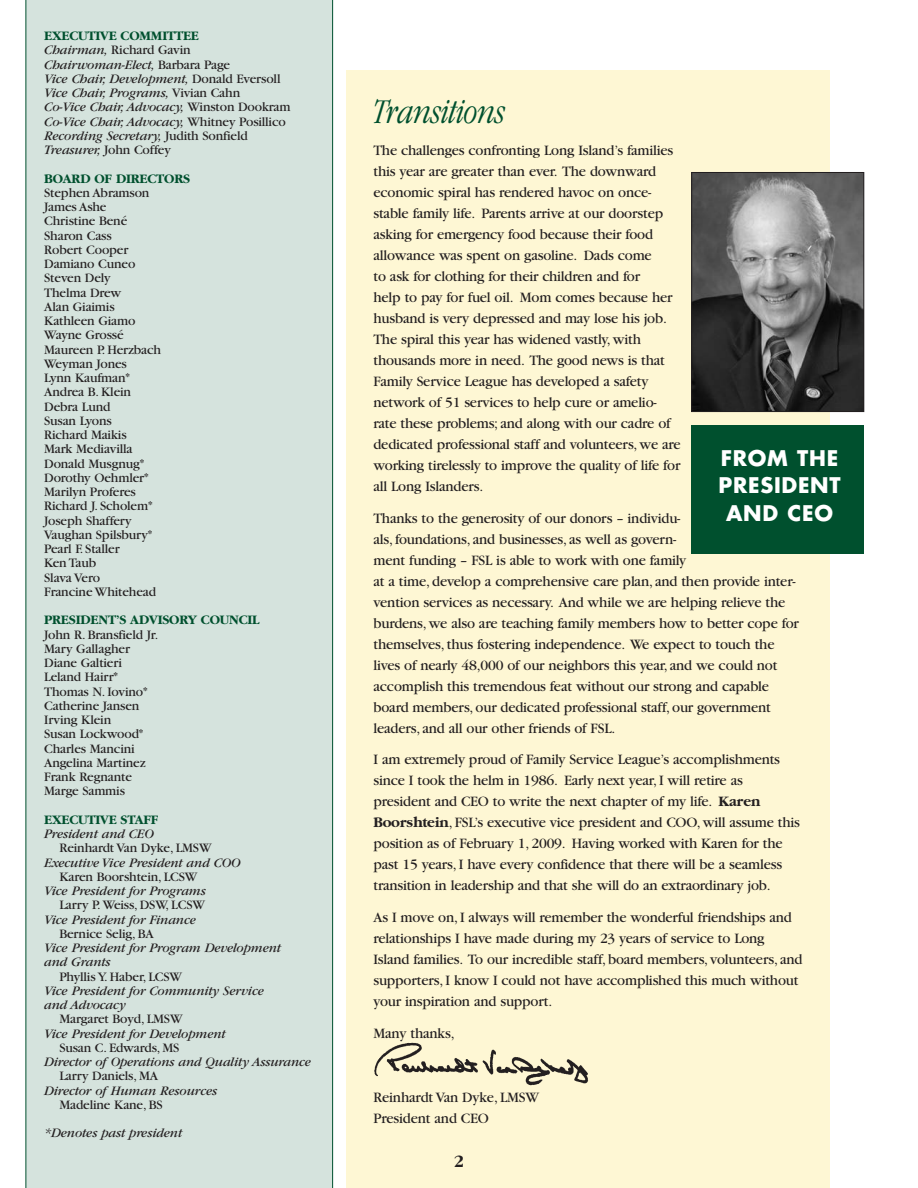
<style>
.page{position:relative;width:918px;height:1188px;background:#fff}
.page>*{position:absolute;margin:0;border:0;box-sizing:border-box;transform-origin:0 0}
.t1{font:italic 300 condensed 36px "Garamond";letter-spacing:-.01em;color:#00502e}
.t2{font:700 21px/27.3px "Futura";letter-spacing:.035em;color:#fff;text-align:center}
.t3{font:700 18px "Garamond";color:#231f20}
.t4{font:15px/21px "Garamond";letter-spacing:-.015em;color:#231f20}
.t5{font:13.5px/14.2px "Garamond";letter-spacing:-.01em;color:#231f20}
.t6{font:italic 13.5px/14.2px "Garamond";letter-spacing:-.01em;color:#231f20}
.t7{font:700 13.5px "Garamond";letter-spacing:-.01em;color:#00502e}
.s1{font-weight:700;font-style:normal;color:#00502e}
.s2{font-style:normal}
.s3{font-weight:700}
</style>
<div class="page">
<div style="left:346px;top:70px;width:484px;height:1118px;background:#fef7d4"></div>
<div style="left:26px;top:0;width:307px;height:1188px;background:#d5e3dd"></div>
<img style="left:694px;top:174px;width:168px;height:236px">
<div style="left:692px;top:172px;width:172px;height:240px;border:1px solid #231f20"></div>
<div style="left:692px;top:425px;width:172px;height:129px;background:#00502e"></div>
<img style="left:374px;top:1042px;width:215px;height:44px">
<p class="t6" style="left:44px;top:30px;width:248px"><span class="s1">EXECUTIVE COMMITTEE<br></span>Chairman, <span class="s2">Richard Gavin </span>Chairwoman-Elect, <span class="s2">Barbara Page<br></span>Vice Chair, Development, <span class="s2">Donald Eversoll </span>Vice Chair, Programs, <span class="s2">Vivian Cahn<br></span>Co-Vice Chair, Advocacy, <span class="s2">Winston Dookram </span>Co-Vice Chair, Advocacy, <span class="s2">Whitney Posillico </span>Recording Secretary, <span class="s2">Judith Sonfield </span>Treasurer, <span class="s2">John Coffey</span></p>
<p class="t7" style="left:44px;top:170px;width:147px">BOARD OF DIRECTORS</p>
<p class="t5" style="left:44px;top:187px;width:118px">Stephen Abramson<br>James Ashe<br>Christine Bené<br>Sharon Cass<br>Robert Cooper<br>Damiano Cuneo<br>Steven Dely<br>Thelma Drew<br>Alan Giaimis<br>Kathleen Giamo<br>Wayne Grossé<br>Maureen P. Herzbach<br>Weyman Jones<br>Lynn Kaufman*<br>Andrea B. Klein<br>Debra Lund<br>Susan Lyons<br>Richard Maikis<br>Mark Mediavilla<br>Donald Musgnug*<br>Dorothy Oehmler*<br>Marilyn Proferes<br>Richard J. Scholem*<br>Joseph Shaffery<br>Vaughan Spilsbury*<br>Pearl F. Staller<br>Ken Taub<br>Slava Vero<br>Francine Whitehead</p>
<p class="t7" style="left:44px;top:612px;width:217px">PRESIDENT’S ADVISORY COUNCIL</p>
<p class="t5" style="left:44px;top:629px;width:116px">John R. Bransfield Jr.<br>Mary Gallagher<br>Diane Galtieri<br>Leland Hairr*<br>Thomas N. Iovino*<br>Catherine Jansen<br>Irving Klein<br>Susan Lockwood*<br>Charles Mancini<br>Angelina Martinez<br>Frank Regnante<br>Marge Sammis</p>
<p class="t7" style="left:44px;top:811px;width:116px">EXECUTIVE STAFF</p>
<p class="t6" style="left:44px;top:828px;width:111px">President and CEO</p>
<p class="t5" style="left:59px;top:842px;width:154px">Reinhardt Van Dyke, LMSW</p>
<p class="t6" style="left:44px;top:857px;width:198px">Executive Vice President and COO</p>
<p class="t5" style="left:59px;top:871px;width:140px">Karen Boorshtein, LCSW</p>
<p class="t6" style="left:44px;top:885px;width:163px">Vice President for Programs</p>
<p class="t5" style="left:59px;top:899px;width:147px">Larry P. Weiss, DSW, LCSW</p>
<p class="t6" style="left:44px;top:914px;width:153px">Vice President for Finance</p>
<p class="t5" style="left:59px;top:928px;width:96px">Bernice Selig, BA</p>
<p class="t6" style="left:44px;top:942px;width:238px">Vice President for Program Development and Grants</p>
<p class="t5" style="left:59px;top:971px;width:124px">Phyllis Y. Haber, LCSW</p>
<p class="t6" style="left:44px;top:985px;width:221px">Vice President for Community Service and Advocacy</p>
<p class="t5" style="left:59px;top:1013px;width:125px">Margaret Boyd, LMSW</p>
<p class="t6" style="left:44px;top:1028px;width:183px">Vice President for Development</p>
<p class="t5" style="left:59px;top:1042px;width:121px">Susan C. Edwards, MS</p>
<p class="t6" style="left:44px;top:1056px;width:268px">Director of Operations and Quality Assurance</p>
<p class="t5" style="left:59px;top:1070px;width:100px">Larry Daniels, MA</p>
<p class="t6" style="left:44px;top:1085px;width:175px">Director of Human Resources</p>
<p class="t5" style="left:59px;top:1099px;width:105px">Madeline Kane, BS</p>
<p class="t6" style="left:44px;top:1127px;width:140px">*Denotes past president</p>
<h1 class="t1" style="left:374px;top:98px;width:134px">Transitions</h1>
<p class="t4" style="left:374px;top:141px;width:309px">The challenges confronting Long Island’s families this year are greater than ever. The downward economic spiral has rendered havoc on once&shy;stable family life. Parents arrive at our doorstep asking for emergency food because their food allowance was spent on gasoline. Dads come<br>to ask for clothing for their children and for<br>help to pay for fuel oil. Mom comes because her husband is very depressed and may lose his job.<br>The spiral this year has widened vastly, with thousands more in need. The good news is that Family Service League has developed a safety network of 51 services to help cure or amelio&shy;rate these problems; and along with our cadre of dedicated professional staff and volunteers, we are working tirelessly to improve the quality of life for all Long Islanders.</p>
<p class="t4" style="left:374px;top:509px;width:427px">Thanks to the generosity of our donors – individu-<br>als, foundations, and businesses, as well as govern-<br>ment funding – FSL is able to work with one family<br>at a time, develop a comprehensive care plan, and then provide inter&shy;vention services as necessary. And while we are helping relieve the burdens, we also are teaching family members how to better cope for themselves, thus fostering independence. We expect to touch the lives of nearly 48,000 of our neighbors this year, and we could not accomplish this tremendous feat without our strong and capable board members, our dedicated professional staff, our government leaders, and all our other friends of FSL.</p>
<p class="t4" style="left:373px;top:751px;width:428px">I am extremely proud of Family Service League’s accomplishments since I took the helm in 1986. Early next year, I will retire as president and CEO to write the next chapter of my life. <span class="s3">Karen Boorshtein</span>, FSL’s executive vice president and COO, will assume this position as of February 1, 2009. Having worked with Karen for the past 15 years, I have every confidence that there will be a seamless transition in leadership and that she will do an extraordinary job.</p>
<p class="t4" style="left:374px;top:908px;width:431px">As I move on, I always will remember the wonderful friendships and relationships I have made during my 23 years of service to Long Island families. To our incredible staff, board members, volunteers, and supporters, I know I could not have accomplished this much without your inspiration and support.</p>
<p class="t4" style="left:374px;top:1024px;width:83px">Many thanks,</p>
<h2 class="t2" style="left:719px;top:446px;width:124px">FROM THE<br>PRESIDENT<br>AND CEO</h2>
<p class="t4" style="left:374px;top:1088px;width:167px">Reinhardt Van Dyke, LMSW<br>President and CEO</p>
<p class="t3" style="left:454px;top:1150px;width:12px">2</p>
</div>
